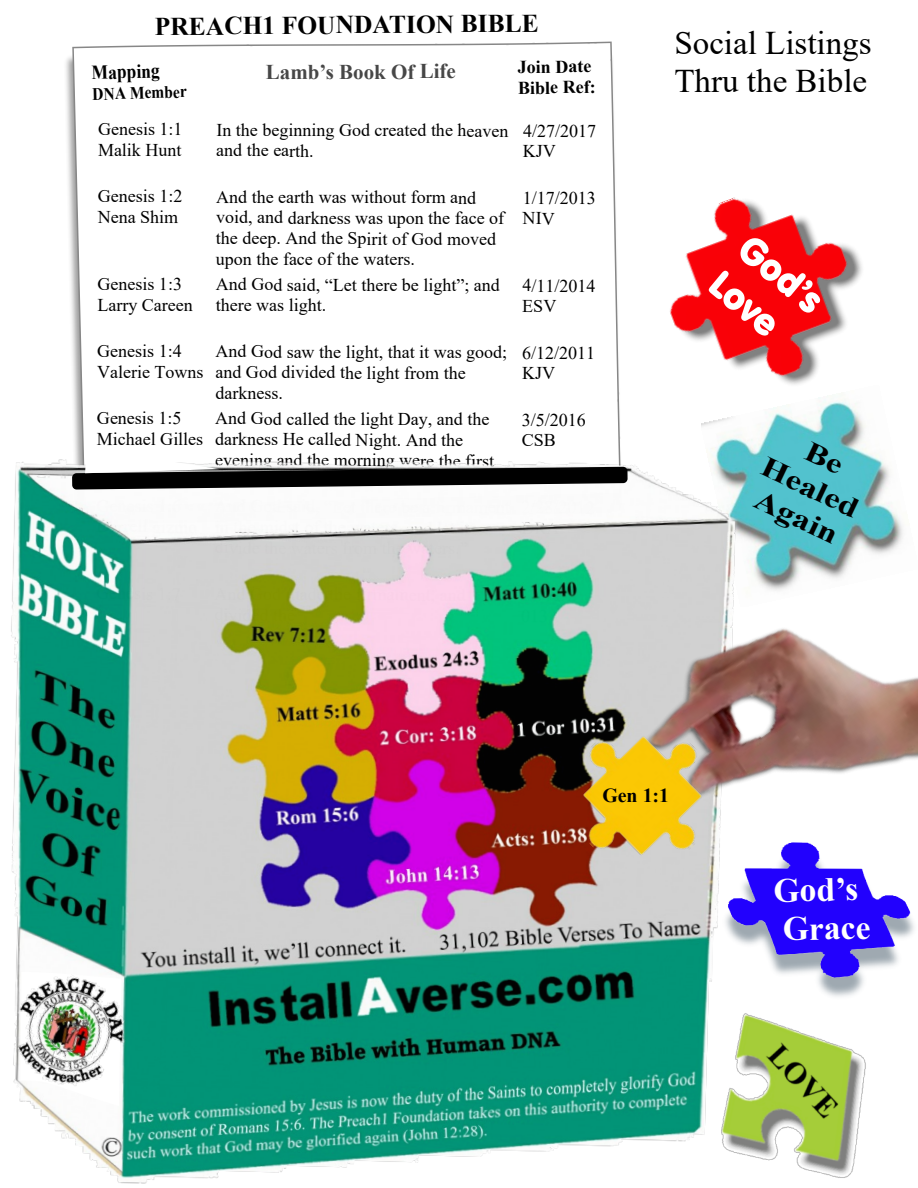
<style>
.page{position:relative;width:918px;height:1188px;background:#fff}
.page>*{position:absolute;margin:0;border:0;box-sizing:border-box;transform-origin:0 0}
.t1{font:700 33.6px/38.7px "Times New Roman";color:#fff}
.t2{font:33px/38px "Times New Roman";color:#000}
.t3{font:700 28.05px/32.4px "Times New Roman";color:#000;text-align:center;scale:1.24 1}
.t4{font:700 25.5px "Times New Roman";color:#000}
.t5{font:700 21px "Times New Roman";letter-spacing:-.005em;color:#474747}
.t6{font:700 19.8px "Times New Roman";color:#000;scale:.88 1}
.t7{font:700 19.8px "Times New Roman";color:#000}
.t8{font:18px/20.7px "Times New Roman";color:#000}
.t9{font:700 18px/20.7px "Times New Roman";color:#000}
.t10{font:700 17.55px "Times New Roman";color:#000;scale:.88 1}
</style>
<div class="page">
<img style="left:766px;top:427px;width:135px;height:97px">
<svg style="left:72px;top:42px;width:544px;height:171px"></svg>
<img style="left:11px;top:431px;width:757px;height:753px">
<img style="left:593px;top:524px;width:310px;height:379px">
<img style="left:628px;top:532px;width:290px;height:309px">
<img style="left:542px;top:696px;width:200px;height:200px">
<img style="left:699px;top:841px;width:9px;height:122px">
<img style="left:708px;top:841px;width:206px;height:122px">
<img style="left:665px;top:963px;width:232px;height:221px">
<img style="left:701px;top:409px;width:164px;height:18px">
<img style="left:670px;top:197px;width:192px;height:212px">
<svg style="left:709px;top:238px;width:111px;height:98px"></svg>
<svg style="left:20px;top:1102px;width:101px;height:4px"></svg>
<img style="left:11px;top:960px;width:131px;height:142px">
<svg style="left:71px;top:213px;width:557px;height:523px"></svg>
<svg style="left:85px;top:448px;width:134px;height:25px"></svg>
<h3 class="t4" style="left:155px;top:19px;width:385px;rotate:-1deg">PREACH1 FOUNDATION BIBLE</h3>
<p class="t5" style="left:266px;top:64px;width:192px">Lamb’s Book Of Life</p>
<p class="t9" style="left:517px;top:59px;width:79px;rotate:-1deg">Join Date<br>Bible Ref:</p>
<p class="t6" style="left:92px;top:66px;width:79px;rotate:-2deg">Mapping</p>
<p class="t10" style="left:92px;top:88px;width:109px;rotate:-2deg">DNA Member</p>
<p class="t8" style="left:98px;top:121px;width:86px">Genesis 1:1<br>Malik Hunt</p>
<p class="t8" style="left:216px;top:122px;width:294px">In the beginning God created the heaven and the earth.</p>
<p class="t8" style="left:523px;top:122px;width:75px">4/27/2017<br>KJV</p>
<p class="t8" style="left:98px;top:188px;width:86px">Genesis 1:2<br>Nena Shim</p>
<p class="t8" style="left:216px;top:188px;width:290px">And the earth was without form and void, and darkness was upon the face of the deep. And the Spirit of God moved upon the face of the waters.</p>
<p class="t8" style="left:523px;top:189px;width:75px">1/17/2013<br>NIV</p>
<p class="t8" style="left:97px;top:275px;width:97px">Genesis 1:3<br>Larry Careen</p>
<p class="t8" style="left:216px;top:276px;width:286px">And God said, “Let there be light”; and there was light.</p>
<p class="t8" style="left:522px;top:277px;width:75px">4/11/2014<br>ESV</p>
<p class="t8" style="left:97px;top:342px;width:108px">Genesis 1:4<br>Valerie Towns</p>
<p class="t8" style="left:215px;top:343px;width:293px">And God saw the light, that it was good; and God divided the light from the darkness.</p>
<p class="t8" style="left:522px;top:344px;width:75px">6/12/2011<br>KJV</p>
<p class="t8" style="left:97px;top:409px;width:108px">Genesis 1:5<br>Michael Gilles</p>
<p class="t8" style="left:215px;top:410px;width:281px">And God called the light Day, and the darkness He called Night. And the evening and the morning were the first</p>
<p class="t8" style="left:522px;top:411px;width:66px">3/5/2016<br>CSB</p>
<h2 class="t2" style="left:674px;top:27px;width:199px">Social Listings<br>Thru the Bible</h2>
<h3 class="t3" style="left:782px;top:424px;width:86px;rotate:25deg">Be<br>Healed<br>Again</h3>
<p class="t7" style="left:602px;top:789px;width:68px">Gen 1:1</p>
<h1 class="t1" style="left:773px;top:875px;width:98px;rotate:-1deg">God’s<br>Grace</h1>
</div>
